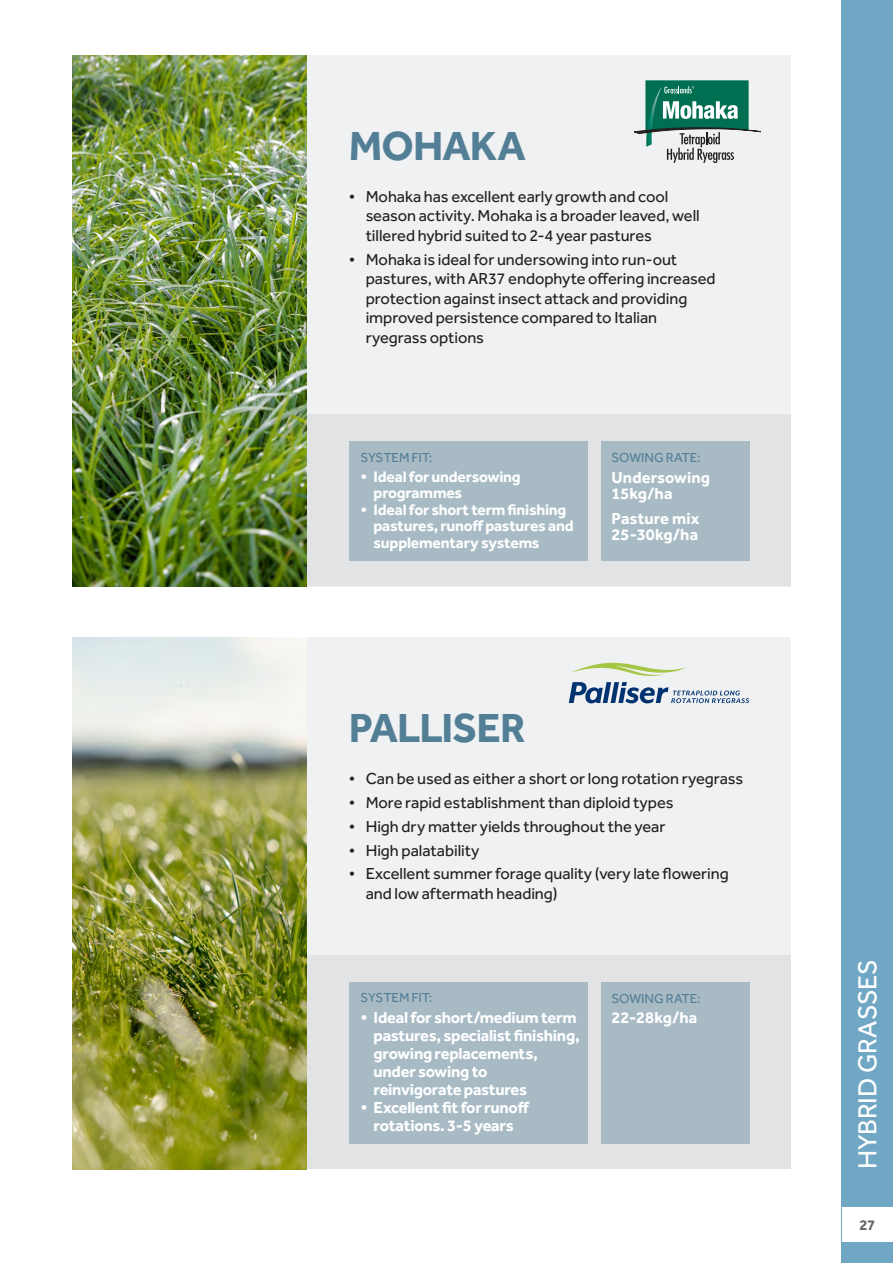
<style>
.page{position:relative;width:893px;height:1263px;background:#fff}
.page>*{position:absolute;margin:0;border:0;box-sizing:border-box;transform-origin:0 0}
.t1{font:700 42px "Effra";letter-spacing:-.02em;color:#537f96}
.t2{font:27px "Effra";letter-spacing:-.005em;color:#fff}
.t3{font:16.5px/19.5px "Effra";letter-spacing:-.005em;color:#231f20}
.t4{font:700 16.5px/18px "Effra";letter-spacing:-.015em;color:#fff}
.t5{font:700 16.5px/16.5px "Effra";letter-spacing:.005em;color:#fff}
.t6{font:700 15.75px/16.5px "Effra";letter-spacing:-.01em;color:#fff}
.t7{font:700 15px "Effra";color:#696362}
.t8{font:13.5px "Effra";letter-spacing:-.01em;color:#537f96}
</style>
<div class="page">
<div style="left:72px;top:55px;width:719px;height:531px;background:#f0f1f2"></div>
<div style="left:72px;top:638px;width:719px;height:531px;background:#f0f1f2"></div>
<div style="left:306px;top:415px;width:485px;height:171px;background:#e1e3e5"></div>
<div style="left:306px;top:955px;width:485px;height:214px;background:#e1e3e5"></div>
<img style="left:72px;top:56px;width:234px;height:531px">
<img style="left:72px;top:638px;width:234px;height:531px">
<div style="left:349px;top:441px;width:238px;height:119px;background:#a8bbc5"></div>
<div style="left:349px;top:982px;width:238px;height:161px;background:#a8bbc5"></div>
<div style="left:601px;top:441px;width:148px;height:119px;background:#a8bbc5"></div>
<div style="left:601px;top:982px;width:148px;height:161px;background:#a8bbc5"></div>
<svg style="left:634px;top:81px;width:127px;height:82px"></svg>
<div style="left:842px;top:0;width:51px;height:1263px;background:#70a7c4"></div>
<svg style="left:569px;top:663px;width:180px;height:40px"></svg>
<div style="left:842px;top:1208px;width:51px;height:34px;background:#fff"></div>
<p class="t1" style="left:349px;top:120px;width:179px">MOHAKA</p>
<p class="t3" style="left:366px;top:186px;width:336px;text-indent:-17px">• Mohaka has excellent early growth and cool season activity. Mohaka is a broader leaved, well tillered hybrid suited to 2-4 year pastures</p>
<p class="t3" style="left:366px;top:249px;width:351px;text-indent:-17px">• Mohaka is ideal for undersowing into run-out pastures, with AR37 endophyte offering increased protection against insect attack and providing improved persistence compared to Italian ryegrass options</p>
<p class="t8" style="left:361px;top:449px;width:73px">SYSTEM FIT:</p>
<p class="t6" style="left:374px;top:468px;width:149px;text-indent:-13px">• Ideal for undersowing programmes</p>
<p class="t6" style="left:374px;top:501px;width:202px;text-indent:-13px">• Ideal for short term finishing pastures, runoff pastures and supplementary systems</p>
<p class="t8" style="left:612px;top:450px;width:91px">SOWING RATE:</p>
<p class="t5" style="left:612px;top:469px;width:100px">Undersowing<br>15kg/ha</p>
<p class="t5" style="left:612px;top:509px;width:89px">Pasture mix<br>25-30kg/ha</p>
<p class="t1" style="left:349px;top:703px;width:179px">PALLISER</p>
<p class="t3" style="left:349px;top:769px;width:396px">• Can be used as either a short or long rotation ryegrass</p>
<p class="t3" style="left:349px;top:793px;width:326px">• More rapid establishment than diploid types</p>
<p class="t3" style="left:349px;top:816px;width:318px">• High dry matter yields throughout the year</p>
<p class="t3" style="left:349px;top:840px;width:132px">• High palatability</p>
<p class="t3" style="left:366px;top:864px;width:365px;text-indent:-17px">• Excellent summer forage quality (very late flowering and low aftermath heading)</p>
<p class="t8" style="left:361px;top:990px;width:73px">SYSTEM FIT:</p>
<p class="t4" style="left:374px;top:1008px;width:208px;text-indent:-13px">• Ideal for short/medium term pastures, specialist finishing, growing replacements, under sowing to<br>reinvigorate pastures</p>
<p class="t4" style="left:361px;top:1098px;width:171px;text-align:center">• Excellent fit for runoff rotations. 3-5 years</p>
<p class="t8" style="left:612px;top:990px;width:91px">SOWING RATE:</p>
<p class="t4" style="left:612px;top:1008px;width:87px">22-28kg/ha</p>
<p class="t2" style="left:852px;top:1169px;width:212px;rotate:-90deg">HYBRID GRASSES</p>
<p class="t7" style="left:859px;top:1215px;width:17px">27</p>
</div>
